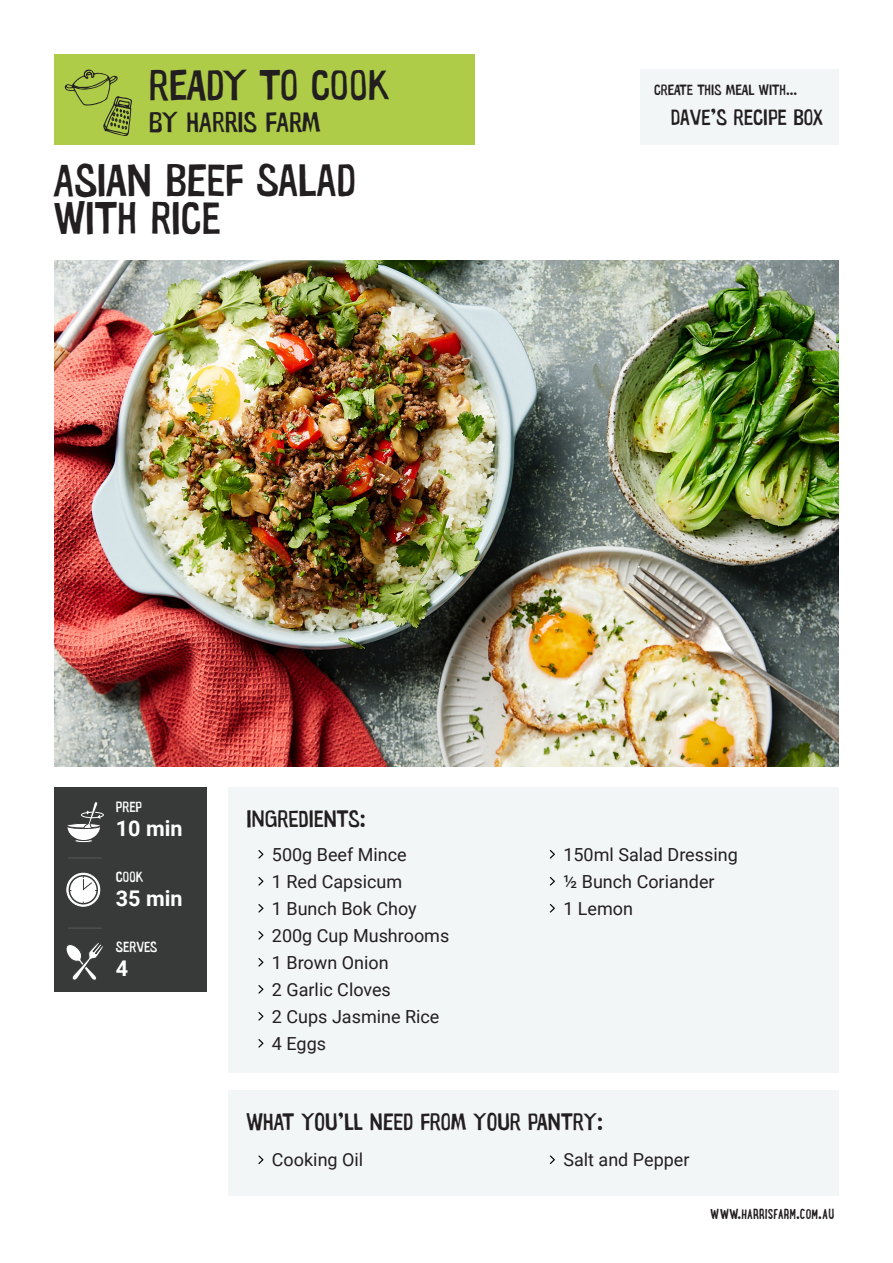
<style>
.page{position:relative;width:893px;height:1263px;background:#fff}
.page>*{position:absolute;margin:0;border:0;box-sizing:border-box;transform-origin:0 0}
.t1{font:46.05px/38.4px "Warugaki";color:#231f20}
.t2{font:43.2px "Warugaki";letter-spacing:-.005em;color:#231f20}
.t3{font:28.8px "Warugaki";color:#231f20}
.t4{font:24px "Warugaki";color:#231f20}
.t5{font:22.5px "Warugaki";color:#231f20}
.t6{font:700 21.6px "Roboto";color:#fff}
.t7{font:18px "Roboto";color:#231f20}
.t8{font:700 15px "Lunch Box";color:#231f20}
.t9{font:15px "Warugaki";color:#231f20}
.t10{font:15px "Warugaki";color:#fff}
</style>
<div class="page">
<div style="left:228px;top:787px;width:611px;height:285px;background:#f3f6f7"></div>
<div style="left:54px;top:54px;width:420px;height:90px;background:#aecc48"></div>
<div style="left:228px;top:1090px;width:611px;height:105px;background:#f3f6f7"></div>
<img style="left:54px;top:261px;width:785px;height:505px">
<div style="left:54px;top:787px;width:152px;height:204px;background:#383a39"></div>
<hr style="left:68px;top:857px;width:34px;height:1px;background:#535353">
<hr style="left:68px;top:927px;width:34px;height:2px;background:#535353">
<svg style="left:258px;top:850px;width:5px;height:8px"></svg>
<svg style="left:258px;top:985px;width:5px;height:8px"></svg>
<svg style="left:258px;top:877px;width:5px;height:8px"></svg>
<svg style="left:258px;top:1012px;width:5px;height:8px"></svg>
<svg style="left:258px;top:904px;width:5px;height:8px"></svg>
<svg style="left:258px;top:1039px;width:5px;height:8px"></svg>
<svg style="left:258px;top:931px;width:5px;height:8px"></svg>
<svg style="left:550px;top:850px;width:5px;height:8px"></svg>
<svg style="left:258px;top:958px;width:5px;height:8px"></svg>
<svg style="left:550px;top:877px;width:5px;height:8px"></svg>
<svg style="left:550px;top:904px;width:5px;height:8px"></svg>
<svg style="left:258px;top:1155px;width:5px;height:9px"></svg>
<svg style="left:550px;top:1155px;width:5px;height:9px"></svg>
<div style="left:641px;top:69px;width:198px;height:75px;background:#f3f6f7"></div>
<svg style="left:64px;top:69px;width:68px;height:67px"></svg>
<svg style="left:66px;top:943px;width:37px;height:38px"></svg>
<div style="left:74px;top:839px;width:19px;height:4px;border:1px solid #3a3a3a;border-radius:50%"></div>
<svg style="left:67px;top:801px;width:37px;height:40px"></svg>
<svg style="left:67px;top:873px;width:33px;height:33px"></svg>
<div style="left:66px;top:873px;width:34px;height:34px;border:1px solid #fff;border-radius:50%"></div>
<div style="left:69px;top:876px;width:28px;height:28px;background:#fff;border-radius:50%"></div>
<div style="left:69px;top:875px;width:29px;height:29px;border:2px solid #383a39;border-radius:50%"></div>
<svg style="left:83px;top:875px;width:14px;height:16px"></svg>
<p class="t2" style="left:149px;top:58px;width:243px">READY TO COOK</p>
<p class="t3" style="left:149px;top:104px;width:173px">BY HARRIS FARM</p>
<p class="t1" style="left:54px;top:160px;width:304px">ASIAN BEEF SALAD<br>WITH RICE</p>
<p class="t9" style="left:654px;top:80px;width:145px">CREATE THIS MEAL WITH...</p>
<p class="t5" style="left:671px;top:104px;width:154px">DAVE’S RECIPE BOX</p>
<p class="t10" style="left:116px;top:797px;width:28px">PREP</p>
<p class="t6" style="left:116px;top:813px;width:68px">10 min</p>
<p class="t10" style="left:116px;top:867px;width:29px">COOK</p>
<p class="t6" style="left:116px;top:883px;width:68px">35 min</p>
<p class="t10" style="left:116px;top:938px;width:43px">SERVES</p>
<p class="t6" style="left:116px;top:953px;width:14px">4</p>
<p class="t4" style="left:246px;top:804px;width:121px">INGREDIENTS:</p>
<p class="t7" style="left:272px;top:841px;width:136px">500g Beef Mince</p>
<p class="t7" style="left:272px;top:868px;width:132px">1 Red Capsicum</p>
<p class="t7" style="left:272px;top:895px;width:146px">1 Bunch Bok Choy</p>
<p class="t7" style="left:272px;top:922px;width:179px">200g Cup Mushrooms</p>
<p class="t7" style="left:272px;top:949px;width:118px">1 Brown Onion</p>
<p class="t7" style="left:272px;top:976px;width:120px">2 Garlic Cloves</p>
<p class="t7" style="left:272px;top:1003px;width:169px">2 Cups Jasmine Rice</p>
<p class="t7" style="left:272px;top:1030px;width:56px">4 Eggs</p>
<p class="t7" style="left:563px;top:841px;width:176px">150ml Salad Dressing</p>
<p class="t7" style="left:563px;top:868px;width:153px">½ Bunch Coriander</p>
<p class="t7" style="left:563px;top:895px;width:71px">1 Lemon</p>
<p class="t4" style="left:246px;top:1107px;width:358px">WHAT YOU’LL NEED FROM YOUR PANTRY:</p>
<p class="t7" style="left:272px;top:1147px;width:93px">Cooking Oil</p>
<p class="t7" style="left:563px;top:1147px;width:128px">Salt and Pepper</p>
<p class="t8" style="left:710px;top:1204px;width:126px">WWW.HARRISFARM.COM.AU</p>
</div>
